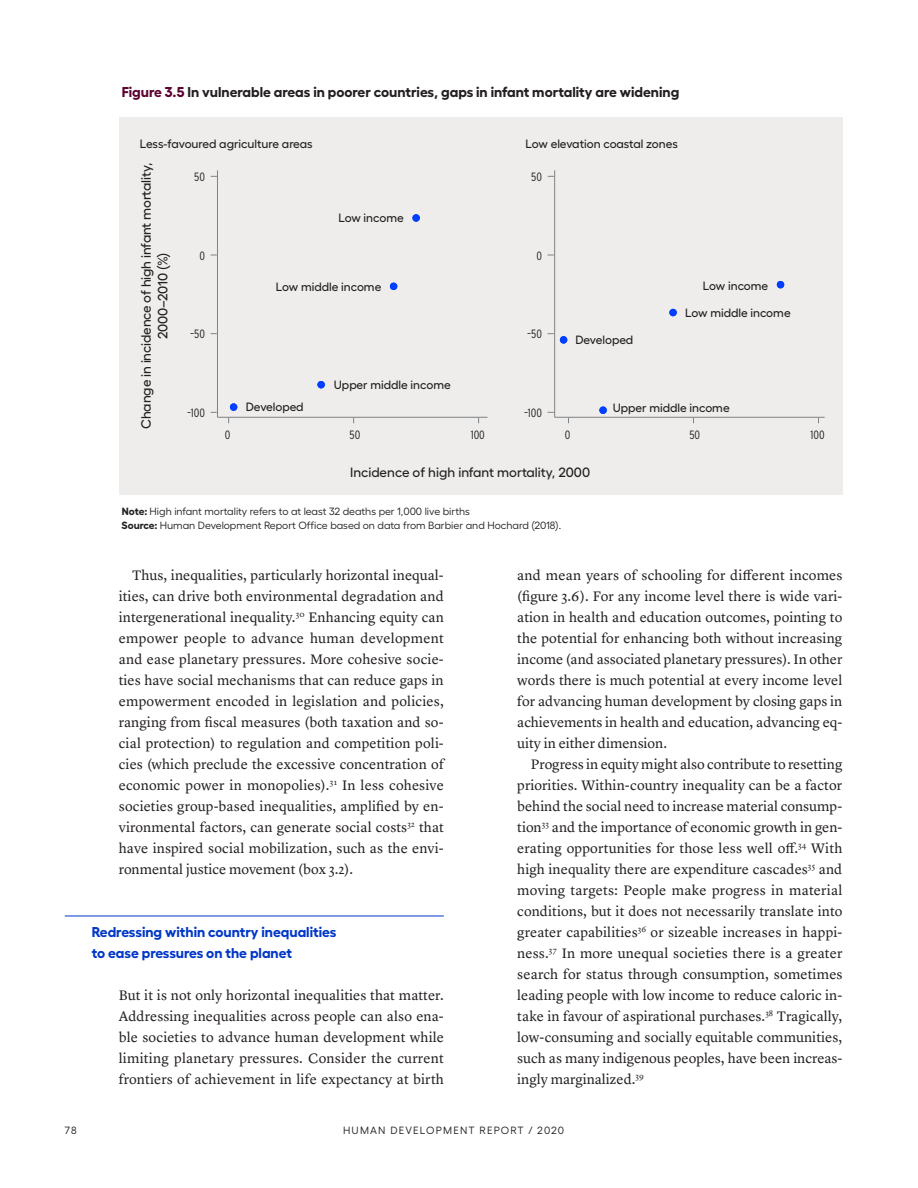
<style>
.page{position:relative;width:918px;height:1188px;background:#fff}
.page>*{position:absolute;margin:0;border:0;box-sizing:border-box;transform-origin:0 0}
.Body__Lyon_R_9_5_14{font:14.25px/21px "Lyon Text";color:#231f20;text-align:justify}
.figure_title_part_1{font:700 14.25px "Fellix";color:#231f20}
.Body_Sub-header__2{font:700 14.25px/21px "Fellix";color:#0037c8}
.Figure_Caption_Title{font:500 13.5px/16.5px "Fellix";letter-spacing:-.01em;color:#231f20;text-align:center}
.Figure_Key__Fellix_M{font:500 12px "Fellix";color:#231f20}
.Figure_Caption_Title-2{font:500 12px "Fellix";color:#231f20}
.Figure_Graph_X___Y{font:300 12px "Interstate Condensed";color:#231f20}
.Figure_Notes__Fellix{font:10.5px "Fellix";color:#231f20}
.Figure_Notes__Fellix-2{font:10.5px "Fellix";letter-spacing:.11em;color:#231f20}
.s1{color:#5b0030}
.s2{font-weight:700}
</style>
<div class="page">
<hr style="left:65px;top:916px;width:379px;height:1px;background:#0037c8">
<div style="left:119px;top:117px;width:723px;height:378px;background:#efedeb"></div>
<hr style="left:217px;top:170px;width:1px;height:247px;background:#808285">
<hr style="left:218px;top:417px;width:270px;height:1px;background:#808285">
<hr style="left:554px;top:170px;width:1px;height:247px;background:#808285">
<hr style="left:555px;top:417px;width:270px;height:1px;background:#808285">
<div style="left:412px;top:214px;width:8px;height:8px;background:#003fff;border-radius:50%"></div>
<div style="left:412px;top:214px;width:8px;height:8px;border:1px solid #003fff;border-radius:50%"></div>
<div style="left:390px;top:283px;width:7px;height:7px;background:#003fff;border-radius:50%"></div>
<div style="left:390px;top:283px;width:7px;height:7px;border:1px solid #003fff;border-radius:50%"></div>
<div style="left:317px;top:381px;width:8px;height:7px;background:#003fff;border-radius:50%"></div>
<div style="left:317px;top:381px;width:8px;height:7px;border:1px solid #003fff;border-radius:50%"></div>
<div style="left:230px;top:403px;width:7px;height:8px;background:#003fff;border-radius:50%"></div>
<div style="left:230px;top:403px;width:7px;height:8px;border:1px solid #003fff;border-radius:50%"></div>
<div style="left:777px;top:281px;width:7px;height:7px;background:#003fff;border-radius:50%"></div>
<div style="left:777px;top:281px;width:7px;height:7px;border:1px solid #003fff;border-radius:50%"></div>
<div style="left:669px;top:309px;width:8px;height:7px;background:#003fff;border-radius:50%"></div>
<div style="left:669px;top:309px;width:8px;height:7px;border:1px solid #003fff;border-radius:50%"></div>
<div style="left:599px;top:407px;width:8px;height:7px;background:#003fff;border-radius:50%"></div>
<div style="left:599px;top:407px;width:8px;height:7px;border:1px solid #003fff;border-radius:50%"></div>
<div style="left:560px;top:336px;width:7px;height:8px;background:#003fff;border-radius:50%"></div>
<div style="left:560px;top:336px;width:7px;height:8px;border:1px solid #003fff;border-radius:50%"></div>
<p class="figure_title_part_1" style="left:122px;top:80px;width:559px"><span class="s1">Figure 3.5</span> In vulnerable areas in poorer countries, gaps in infant mortality are widening</p>
<p class="Figure_Caption_Title-2" style="left:140px;top:135px;width:174px">Less-favoured agriculture areas</p>
<p class="Figure_Caption_Title-2" style="left:526px;top:135px;width:154px">Low elevation coastal zones</p>
<p class="Figure_Caption_Title" style="left:137px;top:429px;width:267px;rotate:-90deg">Change in incidence of high infant mortality,<br>2000–2010 (%)</p>
<p class="Figure_Graph_X___Y" style="left:194px;top:170px;width:12px">50</p>
<p class="Figure_Graph_X___Y" style="left:200px;top:249px;width:7px">0</p>
<p class="Figure_Graph_X___Y" style="left:190px;top:328px;width:16px">–50</p>
<p class="Figure_Graph_X___Y" style="left:187px;top:406px;width:20px">–100</p>
<p class="Figure_Key__Fellix_M" style="left:339px;top:209px;width:67px">Low income</p>
<p class="Figure_Key__Fellix_M" style="left:276px;top:277px;width:107px">Low middle income</p>
<p class="Figure_Key__Fellix_M" style="left:246px;top:397px;width:59px">Developed</p>
<p class="Figure_Key__Fellix_M" style="left:334px;top:375px;width:119px">Upper middle income</p>
<p class="Figure_Graph_X___Y" style="left:531px;top:170px;width:12px">50</p>
<p class="Figure_Graph_X___Y" style="left:537px;top:249px;width:7px">0</p>
<p class="Figure_Graph_X___Y" style="left:527px;top:328px;width:16px">–50</p>
<p class="Figure_Graph_X___Y" style="left:524px;top:406px;width:20px">–100</p>
<p class="Figure_Key__Fellix_M" style="left:576px;top:331px;width:59px">Developed</p>
<p class="Figure_Key__Fellix_M" style="left:703px;top:276px;width:67px">Low income</p>
<p class="Figure_Key__Fellix_M" style="left:685px;top:303px;width:107px">Low middle income</p>
<p class="Figure_Key__Fellix_M" style="left:613px;top:398px;width:119px">Upper middle income</p>
<p class="Figure_Graph_X___Y" style="left:225px;top:428px;width:7px">0</p>
<p class="Figure_Graph_X___Y" style="left:350px;top:428px;width:12px">50</p>
<p class="Figure_Graph_X___Y" style="left:471px;top:428px;width:16px">100</p>
<p class="Figure_Graph_X___Y" style="left:565px;top:428px;width:7px">0</p>
<p class="Figure_Graph_X___Y" style="left:689px;top:428px;width:12px">50</p>
<p class="Figure_Graph_X___Y" style="left:811px;top:428px;width:16px">100</p>
<p class="Figure_Caption_Title" style="left:350px;top:462px;width:242px">Incidence of high infant mortality, 2000</p>
<p class="Figure_Notes__Fellix" style="left:122px;top:503px;width:349px"><span class="s2">Note:</span> High infant mortality refers to at least 32 deaths per 1,000 live births</p>
<p class="Figure_Notes__Fellix" style="left:122px;top:517px;width:441px"><span class="s2">Source:</span> Human Development Report Office based on data from Barbier and Hochard (2018).</p>
<p class="Body__Lyon_R_9_5_14" style="left:119px;top:563px;width:327px;text-indent:14px">Thus, inequalities, particularly horizontal inequal&shy;ities, can drive both environmental degradation and intergenerational inequality.<sup>30</sup> Enhancing equity can empower people to advance human development and ease planetary pressures. More cohesive socie&shy;ties have social mechanisms that can reduce gaps in empowerment encoded in legislation and policies, ranging from fiscal measures (both taxation and so&shy;cial protection) to regulation and competition poli&shy;cies (which preclude the excessive concentration of economic power in monopolies).<sup>31</sup> In less cohesive societies group-based inequalities, amplified by en&shy;vironmental factors, can generate social costs<sup>32</sup> that have inspired social mobilization, such as the envi&shy;ronmental justice movement (box 3.2).</p>
<p class="Body_Sub-header__2" style="left:92px;top:919px;width:246px">Redressing within country inequalities to ease pressures on the planet</p>
<p class="Body__Lyon_R_9_5_14" style="left:119px;top:983px;width:327px">But it is not only horizontal inequalities that matter.<br>Addressing inequalities across people can also ena&shy;ble societies to advance human development while limiting planetary pressures. Consider the current frontiers of achievement in life expectancy at birth</p>
<p class="Body__Lyon_R_9_5_14" style="left:517px;top:563px;width:327px">and mean years of schooling for different incomes (figure 3.6). For any income level there is wide vari&shy;ation in health and education outcomes, pointing to the potential for enhancing both without increasing income (and associated planetary pressures). In other words there is much potential at every income level for advancing human development by closing gaps in achievements in health and education, advancing eq&shy;uity in either dimension.</p>
<p class="Body__Lyon_R_9_5_14" style="left:517px;top:752px;width:327px;text-indent:14px">Progress in equity might also contribute to resetting priorities. Within-country inequality can be a factor behind the social need to increase material consump&shy;tion<sup>33</sup> and the importance of economic growth in gen&shy;erating opportunities for those less well off.<sup>34</sup> With high inequality there are expenditure cascades<sup>35</sup> and moving targets: People make progress in material conditions, but it does not necessarily translate into greater capabilities<sup>36</sup> or sizeable increases in happi&shy;ness.<sup>37</sup> In more unequal societies there is a greater search for status through consumption, sometimes leading people with low income to reduce caloric in&shy;take in favour of aspirational purchases.<sup>38</sup> Tragically, low-consuming and socially equitable communities, such as many indigenous peoples, have been increas&shy;ingly marginalized.<sup>39</sup></p>
<p class="Figure_Notes__Fellix" style="left:65px;top:1122px;width:14px">78</p>
<p class="Figure_Notes__Fellix-2" style="left:343px;top:1122px;width:222px">HUMAN DEVELOPMENT REPORT / 2020</p>
</div>
